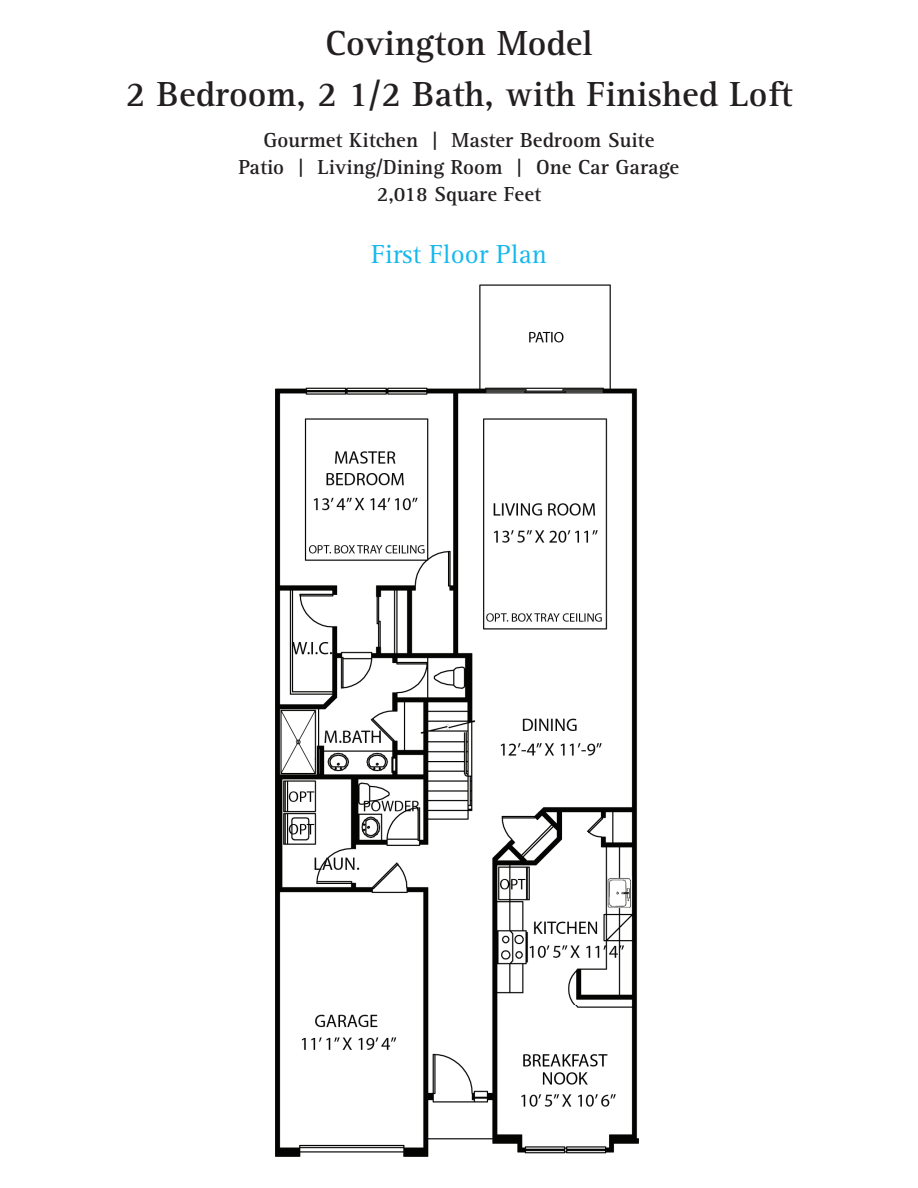
<style>
.page{position:relative;width:918px;height:1188px;background:#fff}
.page>*{position:absolute;margin:0;border:0;box-sizing:border-box;transform-origin:0 0}
.t1{font:700 36px/51px "Rotis Serif";color:#231f20;text-align:center}
.t2{font:27px "Rotis Serif";color:#15b8ec}
.t3{font:700 21px/27px "Rotis Serif";color:#231f20;text-align:center}
</style>
<div class="page">
<img style="left:275px;top:284px;width:364px;height:873px">
<h1 class="t1" style="left:126px;top:18px;width:668px">Covington Model<br>2 Bedroom, 2 1/2 Bath, with Finished Loft</h1>
<p class="t3" style="left:239px;top:127px;width:442px">Gourmet Kitchen | Master Bedroom Suite<br>Patio | Living/Dining Room | One Car Garage<br>2,018 Square Feet</p>
<p class="t2" style="left:371px;top:239px;width:177px">First Floor Plan</p>
</div>
